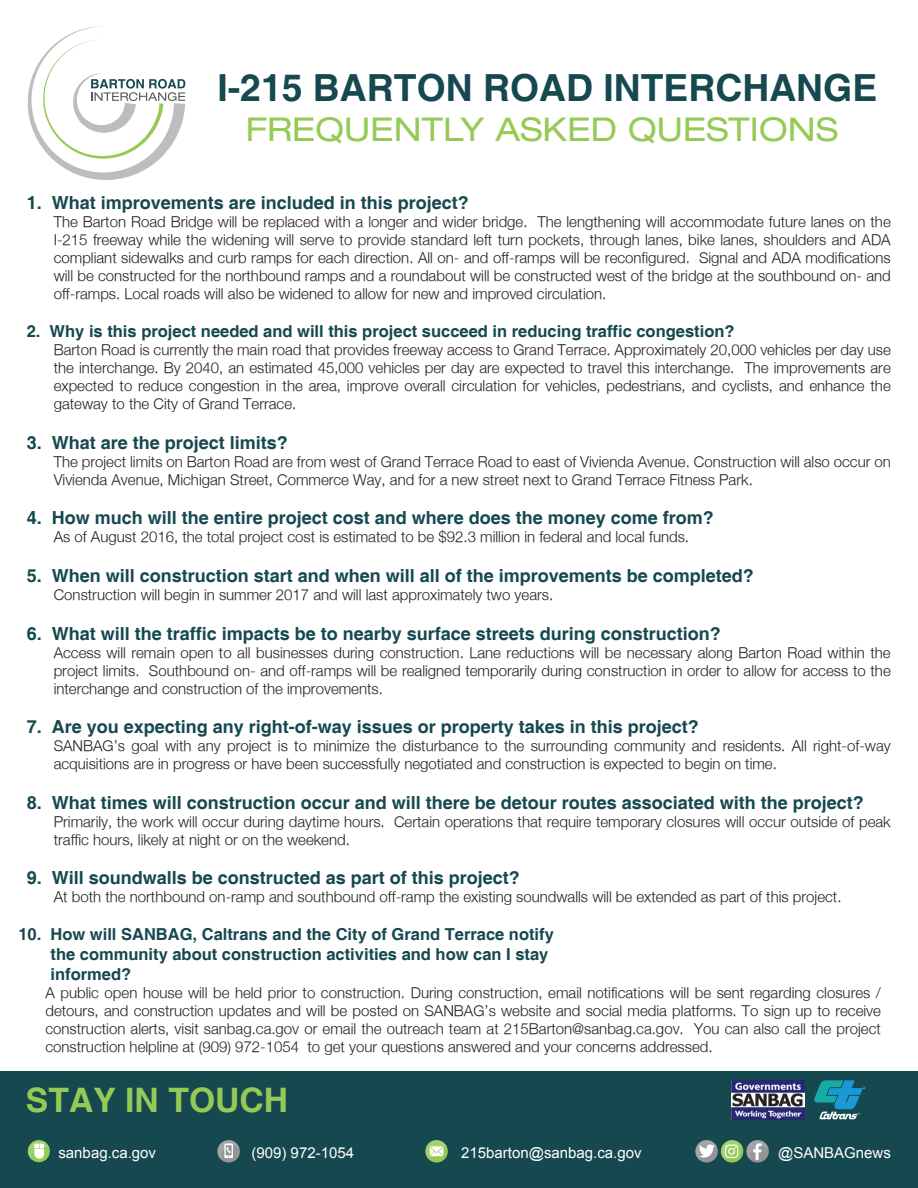
<style>
.page{position:relative;width:918px;height:1188px;background:#fff}
.page>*{position:absolute;margin:0;border:0;box-sizing:border-box;transform-origin:0 0}
.t1{font:700 37.35px "Helvetica";color:#15484f}
.t2{font:700 33.75px "Helvetica";color:#95ca56}
.t3{font:expanded 32.85px "Helvetica Neue LT Std";letter-spacing:.005em;color:#95ca56}
.t4{font:700 18px "Helvetica";color:#15484f}
.t5{font:700 16.5px/19.8px "Helvetica";color:#15484f}
.t6{font:300 15px/18px "Helvetica Neue";color:#231f20;text-align:justify}
.t7{font:15px "Arial";color:#fff}
</style>
<div class="page">
<div style="left:0;top:1072px;width:918px;height:116px;background:#15484f"></div>
<svg style="left:27px;top:26px;width:158px;height:154px"></svg>
<svg style="left:217px;top:1140px;width:23px;height:23px"></svg>
<svg style="left:217px;top:1140px;width:23px;height:20px"></svg>
<svg style="left:425px;top:1140px;width:23px;height:23px"></svg>
<svg style="left:425px;top:1140px;width:22px;height:20px"></svg>
<svg style="left:28px;top:1140px;width:22px;height:22px"></svg>
<svg style="left:28px;top:1140px;width:22px;height:20px"></svg>
<svg style="left:721px;top:1140px;width:22px;height:23px"></svg>
<svg style="left:695px;top:1140px;width:23px;height:23px"></svg>
<svg style="left:746px;top:1140px;width:23px;height:23px"></svg>
<svg style="left:695px;top:1140px;width:73px;height:20px"></svg>
<svg style="left:814px;top:1080px;width:51px;height:39px"></svg>
<img style="left:732px;top:1080px;width:72px;height:40px">
<h1 class="t1" style="left:217px;top:65px;width:661px">I-215 BARTON ROAD INTERCHANGE</h1>
<h3 class="t3" style="left:246px;top:109px;width:594px">FREQUENTLY ASKED QUESTIONS</h3>
<p class="t4" style="left:27px;top:192px;width:444px">1. What improvements are included in this project?</p>
<p class="t6" style="left:54px;top:213px;width:839px">The Barton Road Bridge will be replaced with a longer and wider bridge. The lengthening will accommodate future lanes on the I-215 freeway while the widening will serve to provide standard left turn pockets, through lanes, bike lanes, shoulders and ADA compliant sidewalks and curb ramps for each direction. All on- and off-ramps will be reconfigured. Signal and ADA modifications will be constructed for the northbound ramps and a roundabout will be constructed west of the bridge at the southbound on- and off-ramps. Local roads will also be widened to allow for new and improved circulation.</p>
<p class="t5" style="left:27px;top:322px;width:709px">2. Why is this project needed and will this project succeed in reducing traffic congestion?</p>
<p class="t6" style="left:54px;top:341px;width:839px">Barton Road is currently the main road that provides freeway access to Grand Terrace. Approximately 20,000 vehicles per day use the interchange. By 2040, an estimated 45,000 vehicles per day are expected to travel this interchange. The improvements are expected to reduce congestion in the area, improve overall circulation for vehicles, pedestrians, and cyclists, and enhance the gateway to the City of Grand Terrace.</p>
<p class="t4" style="left:27px;top:432px;width:263px">3. What are the project limits?</p>
<p class="t6" style="left:54px;top:452px;width:839px">The project limits on Barton Road are from west of Grand Terrace Road to east of Vivienda Avenue. Construction will also occur on<br>Vivienda Avenue, Michigan Street, Commerce Way, and for a new street next to Grand Terrace Fitness Park.</p>
<p class="t4" style="left:27px;top:507px;width:689px">4. How much will the entire project cost and where does the money come from?</p>
<p class="t6" style="left:54px;top:528px;width:637px">As of August 2016, the total project cost is estimated to be $92.3 million in federal and local funds.</p>
<p class="t4" style="left:27px;top:565px;width:729px">5. When will construction start and when will all of the improvements be completed?</p>
<p class="t6" style="left:54px;top:585px;width:501px">Construction will begin in summer 2017 and will last approximately two years.</p>
<p class="t4" style="left:27px;top:622px;width:696px">6. What will the traffic impacts be to nearby surface streets during construction?</p>
<p class="t6" style="left:54px;top:643px;width:839px">Access will remain open to all businesses during construction. Lane reductions will be necessary along Barton Road within the project limits. Southbound on- and off-ramps will be realigned temporarily during construction in order to allow for access to the interchange and construction of the improvements.</p>
<p class="t4" style="left:27px;top:716px;width:674px">7. Are you expecting any right-of-way issues or property takes in this project?</p>
<p class="t6" style="left:54px;top:737px;width:839px">SANBAG’s goal with any project is to minimize the disturbance to the surrounding community and residents. All right-of-way acquisitions are in progress or have been successfully negotiated and construction is expected to begin on time.</p>
<p class="t4" style="left:27px;top:792px;width:839px">8. What times will construction occur and will there be detour routes associated with the project?</p>
<p class="t6" style="left:54px;top:812px;width:839px">Primarily, the work will occur during daytime hours. Certain operations that require temporary closures will occur outside of peak traffic hours, likely at night or on the weekend.</p>
<p class="t4" style="left:27px;top:867px;width:495px">9. Will soundwalls be constructed as part of this project?</p>
<p class="t6" style="left:54px;top:888px;width:789px">At both the northbound on-ramp and southbound off-ramp the existing soundwalls will be extended as part of this project.</p>
<p class="t5" style="left:51px;top:926px;width:505px;text-indent:-32px">10. How will SANBAG, Caltrans and the City of Grand Terrace notify the community about construction activities and how can I stay informed?</p>
<p class="t6" style="left:45px;top:983px;width:837px">A public open house will be held prior to construction. During construction, email notifications will be sent regarding closures / detours, and construction updates and will be posted on SANBAG’s website and social media platforms. To sign up to receive construction alerts, visit sanbag.ca.gov or email the outreach team at 215Barton@sanbag.ca.gov. You can also call the project construction helpline at (909) 972-1054 to get your questions answered and your concerns addressed.</p>
<h2 class="t2" style="left:26px;top:1080px;width:264px">STAY IN TOUCH</h2>
<p class="t7" style="left:58px;top:1142px;width:99px">sanbag.ca.gov</p>
<p class="t7" style="left:251px;top:1142px;width:104px">(909) 972-1054</p>
<p class="t7" style="left:461px;top:1142px;width:182px">215barton@sanbag.ca.gov</p>
<p class="t7" style="left:778px;top:1142px;width:114px">@SANBAGnews</p>
</div>
